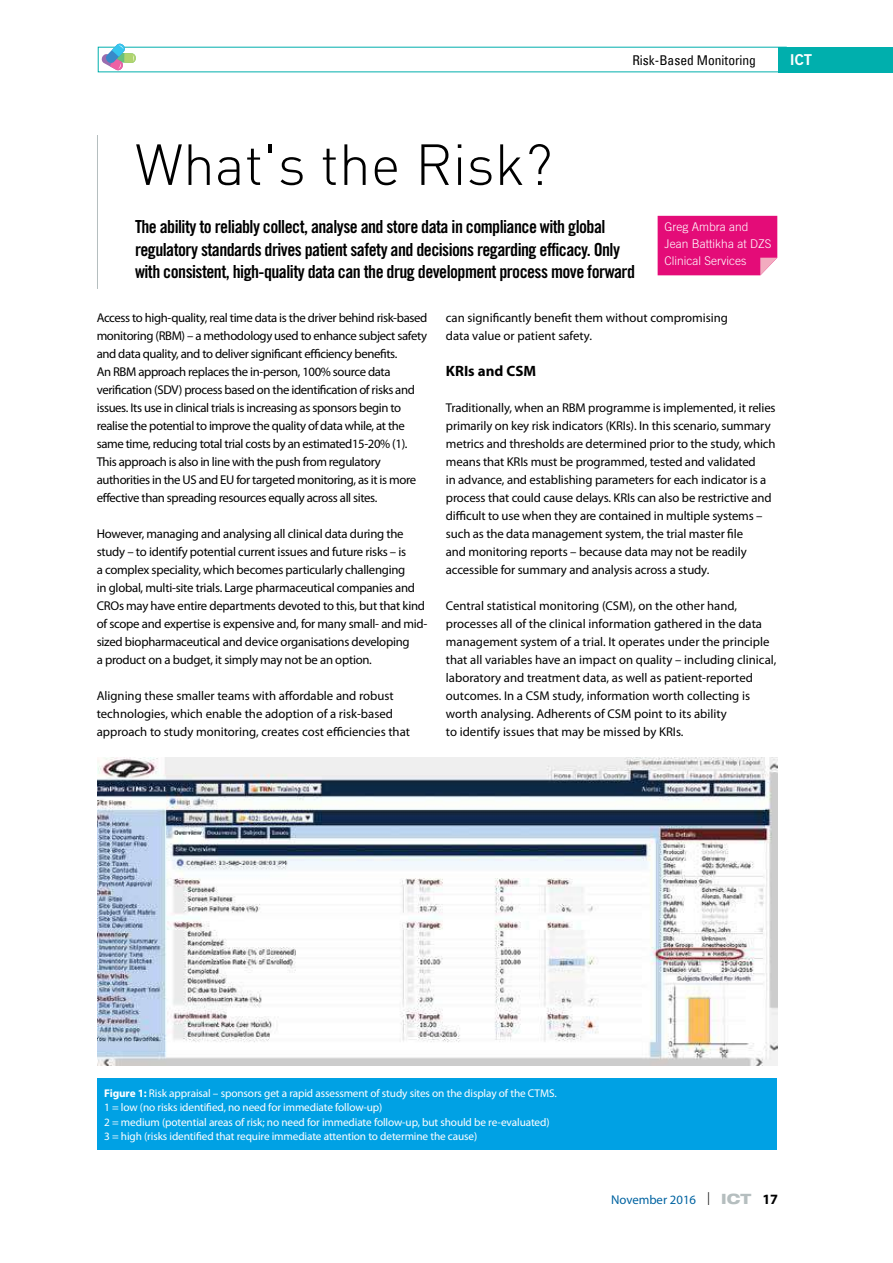
<style>
.page{position:relative;width:893px;height:1263px;background:#fff}
.page>*{position:absolute;margin:0;border:0;box-sizing:border-box;transform-origin:0 0}
.t1{font:300 57px "DIN Pro";color:#000}
.t2{font:18px/22.5px "Trade Gothic LT Std Bd Cn 20";letter-spacing:-.03em;color:#000}
.t3{font:700 15px "Myriad Pro";color:#000}
.t4{font:15px "Trade Gothic LT Std Bd 2";color:#fff}
.t5{font:condensed 13.5px "Univers";color:#000}
.t6{font:12.75px/18px "Myriad Pro";letter-spacing:-.015em;color:#000}
.t7{font:12.75px "Myriad Pro";color:#0063a1}
.t8{font:300 12px/17.2px "Trade Gothic LT Std";color:#fff}
.t9{font:11.25px/14.2px "Myriad Pro";letter-spacing:-.01em;color:#fff}
.s1{font-weight:700}
.s2{font-family:"Helvetica Neue LT Std";font-weight:100;font-size:18px;color:#000}
.s3{font-family:"Helvetica Neue LT Std";font-weight:800;font-stretch:expanded;font-size:14.25px;color:#b5bebf}
.s4{font-weight:700;font-size:14.25px;color:#000}
</style>
<div class="page">
<div style="left:778px;top:47px;width:115px;height:25px;background:#00afad"></div>
<svg style="left:101px;top:43px;width:35px;height:28px"></svg>
<hr style="left:97px;top:135px;width:1px;height:154px;background:#b5bebf">
<div style="left:658px;top:216px;width:119px;height:59px;background:#e40c78"></div>
<img style="left:98px;top:757px;width:680px;height:308px">
<div style="left:98px;top:1078px;width:679px;height:72px;background:#00a1e4"></div>
<p class="t5" style="left:632px;top:52px;width:125px">Risk-Based Monitoring</p>
<p class="t4" style="left:790px;top:50px;width:24px">ICT</p>
<h1 class="t1" style="left:135px;top:120px;width:419px">What's the Risk?</h1>
<p class="t2" style="left:135px;top:215px;width:502px">The ability to reliably collect, analyse and store data in compliance with global regulatory standards drives patient safety and decisions regarding efficacy. Only with consistent, high-quality data can the drug development process move forward</p>
<p class="t6" style="left:97px;top:309px;width:332px">Access to high-quality, real time data is the driver behind risk-based monitoring (RBM) – a methodology used to enhance subject safety and data quality, and to deliver significant efficiency benefits.<br>An RBM approach replaces the in-person, 100% source data verification (SDV) process based on the identification of risks and issues. Its use in clinical trials is increasing as sponsors begin to realise the potential to improve the quality of data while, at the same time, reducing total trial costs by an estimated15-20% (1).<br>This approach is also in line with the push from regulatory authorities in the US and EU for targeted monitoring, as it is more effective than spreading resources equally across all sites.</p>
<p class="t6" style="left:97px;top:525px;width:332px">However, managing and analysing all clinical data during the study – to identify potential current issues and future risks – is<br>a complex speciality, which becomes particularly challenging<br>in global, multi-site trials. Large pharmaceutical companies and CROs may have entire departments devoted to this, but that kind of scope and expertise is expensive and, for many small- and mid&shy;sized biopharmaceutical and device organisations developing<br>a product on a budget, it simply may not be an option.</p>
<p class="t6" style="left:97px;top:687px;width:315px">Aligning these smaller teams with affordable and robust technologies, which enable the adoption of a risk-based approach to study monitoring, creates cost efficiencies that</p>
<p class="t8" style="left:665px;top:218px;width:108px">Greg Ambra and<br>Jean Battikha at DZS<br>Clinical Services</p>
<p class="t6" style="left:446px;top:309px;width:284px">can significantly benefit them without compromising data value or patient safety.</p>
<p class="t3" style="left:446px;top:363px;width:92px">KRIs and CSM</p>
<p class="t6" style="left:446px;top:399px;width:331px">Traditionally, when an RBM programme is implemented, it relies primarily on key risk indicators (KRIs). In this scenario, summary metrics and thresholds are determined prior to the study, which means that KRIs must be programmed, tested and validated<br>in advance, and establishing parameters for each indicator is a process that could cause delays. KRIs can also be restrictive and difficult to use when they are contained in multiple systems – such as the data management system, the trial master file<br>and monitoring reports – because data may not be readily accessible for summary and analysis across a study.</p>
<p class="t6" style="left:446px;top:597px;width:332px">Central statistical monitoring (CSM), on the other hand, processes all of the clinical information gathered in the data management system of a trial. It operates under the principle that all variables have an impact on quality – including clinical, laboratory and treatment data, as well as patient-reported outcomes. In a CSM study, information worth collecting is worth analysing. Adherents of CSM point to its ability<br>to identify issues that may be missed by KRIs.</p>
<p class="t9" style="left:104px;top:1086px;width:454px"><span class="s1">Figure 1:</span> Risk appraisal – sponsors get a rapid assessment of study sites on the display of the CTMS.<br>1 = low (no risks identified, no need for immediate follow-up)<br>2 = medium (potential areas of risk; no need for immediate follow-up, but should be re-evaluated)<br>3 = high (risks identified that require immediate attention to determine the cause)</p>
<p class="t7" style="left:611px;top:1192px;width:169px">November 2016 <span class="s2">l</span> <span class="s3">ICT</span> <span class="s4">17</span></p>
</div>
